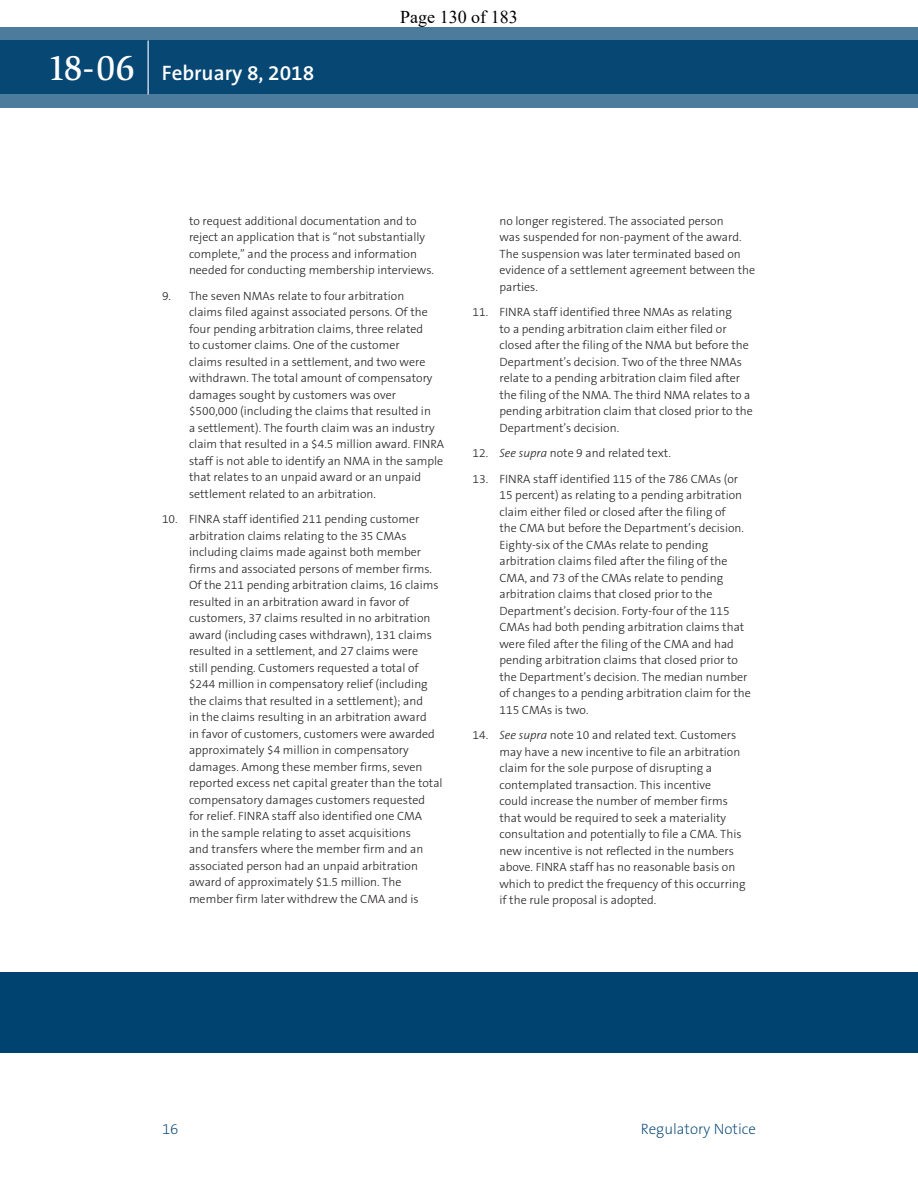
<style>
.page{position:relative;width:918px;height:1188px;background:#fff}
.page>*{position:absolute;margin:0;border:0;box-sizing:border-box;transform-origin:0 0}
.t1{font:600 21px "The Sans B6";color:#fff}
.t2{font:18px "Times New Roman";color:#000}
.t3{font:200 15px "The Sans B2";color:#004270}
.t4{font:300 12px/16.5px "The Sans B3";color:#231f20}
.s1{font-family:"Slimbach LT";font-weight:500;font-size:36px}
.s2{font-style:italic}
</style>
<div class="page">
<div style="left:0;top:972px;width:918px;height:81px;background:#004270"></div>
<svg style="left:0;top:27px;width:918px;height:81px;background:#1e5881"></svg>
<hr style="left:148px;top:40px;width:1px;height:54px;background:#fff">
<h1 class="t1" style="left:47px;top:62px;width:269px"><span class="s1">18-06</span> February 8, 2018</h1>
<h2 class="t2" style="left:400px;top:4px;width:119px">Page 130 of 183</h2>
<p class="t4" style="left:189px;top:213px;width:247px">to request additional documentation and to reject an application that is “not substantially complete,” and the process and information needed for conducting membership interviews.</p>
<p class="t4" style="left:189px;top:288px;width:257px;text-indent:-27px">9. The seven NMAs relate to four arbitration<br>claims filed against associated persons. Of the four pending arbitration claims, three related<br>to customer claims. One of the customer<br>claims resulted in a settlement, and two were withdrawn. The total amount of compensatory damages sought by customers was over $500,000 (including the claims that resulted in<br>a settlement). The fourth claim was an industry claim that resulted in a $4.5 million award. FINRA staff is not able to identify an NMA in the sample that relates to an unpaid award or an unpaid settlement related to an arbitration.</p>
<p class="t4" style="left:189px;top:511px;width:255px;text-indent:-27px">10. FINRA staff identified 211 pending customer arbitration claims relating to the 35 CMAs including claims made against both member firms and associated persons of member firms.<br>Of the 211 pending arbitration claims, 16 claims resulted in an arbitration award in favor of customers, 37 claims resulted in no arbitration award (including cases withdrawn), 131 claims resulted in a settlement, and 27 claims were<br>still pending. Customers requested a total of $244 million in compensatory relief (including the claims that resulted in a settlement); and<br>in the claims resulting in an arbitration award<br>in favor of customers, customers were awarded approximately $4 million in compensatory damages. Among these member firms, seven reported excess net capital greater than the total compensatory damages customers requested for relief. FINRA staff also identified one CMA<br>in the sample relating to asset acquisitions<br>and transfers where the member firm and an associated person had an unpaid arbitration award of approximately $1.5 million. The member firm later withdrew the CMA and is</p>
<p class="t4" style="left:500px;top:213px;width:257px">no longer registered. The associated person<br>was suspended for non-payment of the award.<br>The suspension was later terminated based on evidence of a settlement agreement between the parties.</p>
<p class="t4" style="left:500px;top:304px;width:255px;text-indent:-27px">11. FINRA staff identified three NMAs as relating<br>to a pending arbitration claim either filed or closed after the filing of the NMA but before the Department’s decision. Two of the three NMAs relate to a pending arbitration claim filed after the filing of the NMA. The third NMA relates to a pending arbitration claim that closed prior to the Department’s decision.</p>
<p class="t4" style="left:472px;top:445px;width:200px">12. <span class="s2">See supra</span> note 9 and related text.</p>
<p class="t4" style="left:500px;top:471px;width:253px;text-indent:-27px">13. FINRA staff identified 115 of the 786 CMAs (or 15 percent) as relating to a pending arbitration claim either filed or closed after the filing of<br>the CMA but before the Department’s decision.<br>Eighty-six of the CMAs relate to pending arbitration claims filed after the filing of the CMA, and 73 of the CMAs relate to pending arbitration claims that closed prior to the Department’s decision. Forty-four of the 115<br>CMAs had both pending arbitration claims that were filed after the filing of the CMA and had pending arbitration claims that closed prior to the Department’s decision. The median number of changes to a pending arbitration claim for the 115 CMAs is two.</p>
<p class="t4" style="left:500px;top:727px;width:248px;text-indent:-27px">14. <span class="s2">See supra</span> note 10 and related text. Customers may have a new incentive to file an arbitration claim for the sole purpose of disrupting a contemplated transaction. This incentive<br>could increase the number of member firms that would be required to seek a materiality consultation and potentially to file a CMA. This new incentive is not reflected in the numbers above. FINRA staff has no reasonable basis on which to predict the frequency of this occurring if the rule proposal is adopted.</p>
<p class="t3" style="left:162px;top:1121px;width:18px">16</p>
<p class="t3" style="left:641px;top:1121px;width:117px">Regulatory Notice</p>
</div>
